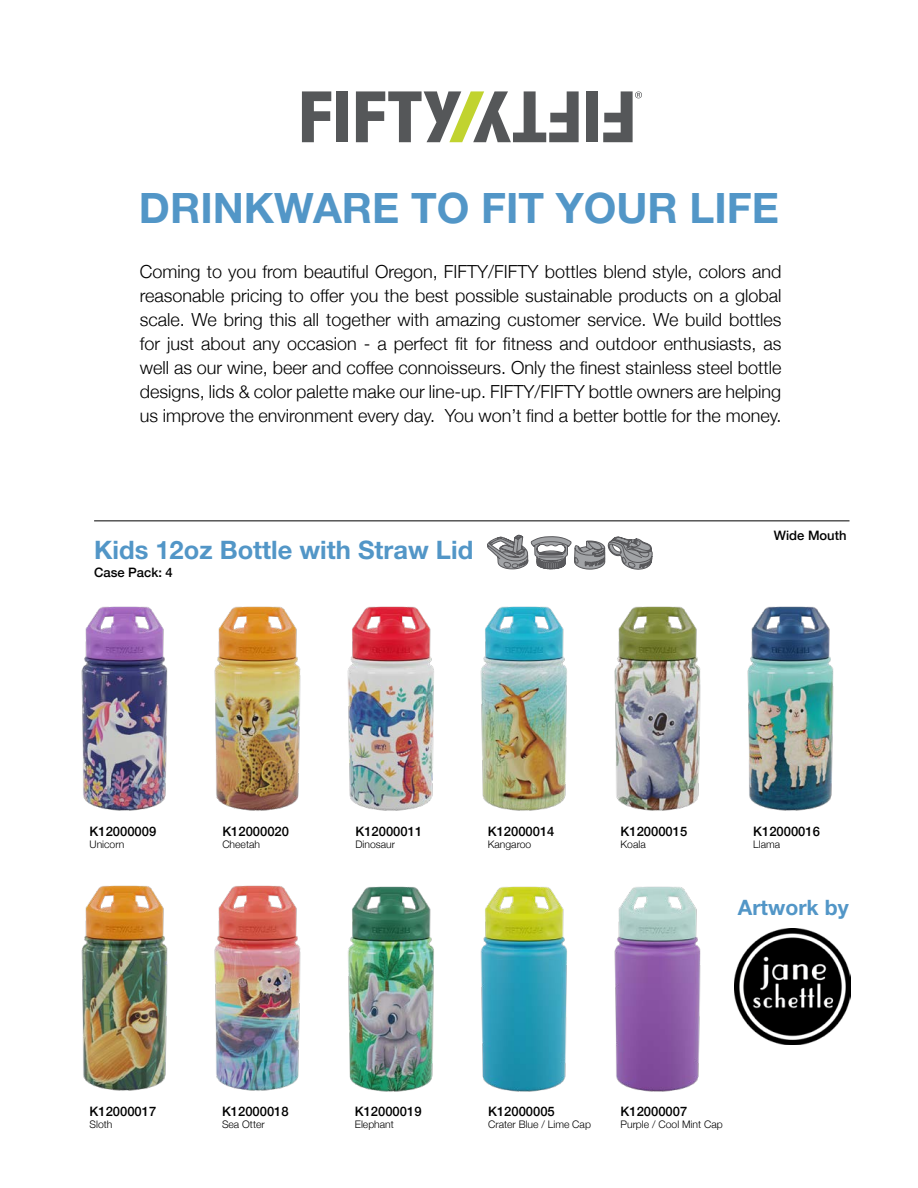
<style>
.page{position:relative;width:918px;height:1188px;background:#fff}
.page>*{position:absolute;margin:0;border:0;box-sizing:border-box;transform-origin:0 0}
.t1{font:700 42px "Helvetica Neue LT Std";color:#5296c7}
.t2{font:700 25.5px "Helvetica Neue LT Std";color:#5296c7}
.t3{font:700 21.3px "Helvetica Neue LT Std";color:#5296c7}
.t4{font:300 18px/24px "Helvetica Neue";color:#000;text-align:justify}
.t5{font:500 13.05px "Helvetica Neue";color:#000}
.t6{font:300 10.35px "Helvetica Neue";color:#000}
</style>
<div class="page">
<svg style="left:302px;top:91px;width:29px;height:51px"></svg>
<div style="left:336px;top:91px;width:12px;height:51px;background:#555759"></div>
<div style="left:586px;top:91px;width:12px;height:51px;background:#555759"></div>
<svg style="left:356px;top:91px;width:223px;height:51px"></svg>
<svg style="left:603px;top:91px;width:39px;height:51px"></svg>
<img style="left:81px;top:606px;width:63px;height:205px">
<img style="left:628px;top:606px;width:49px;height:205px">
<img style="left:362px;top:886px;width:49px;height:206px">
<img style="left:362px;top:606px;width:49px;height:205px">
<img style="left:81px;top:885px;width:63px;height:206px">
<img style="left:411px;top:886px;width:133px;height:206px">
<img style="left:677px;top:606px;width:157px;height:205px">
<img style="left:144px;top:606px;width:218px;height:205px">
<img style="left:411px;top:606px;width:217px;height:205px">
<img style="left:144px;top:885px;width:218px;height:206px">
<img style="left:544px;top:886px;width:191px;height:206px">
<hr style="left:94px;top:520px;width:756px;height:1px;background:#000">
<img style="left:735px;top:928px;width:116px;height:116px">
<svg style="left:487px;top:534px;width:166px;height:36px"></svg>
<h1 class="t1" style="left:139px;top:183px;width:642px">DRINKWARE TO FIT YOUR LIFE</h1>
<p class="t4" style="left:140px;top:258px;width:643px">Coming to you from beautiful Oregon, FIFTY/FIFTY bottles blend style, colors and reasonable pricing to offer you the best possible sustainable products on a global scale. We bring this all together with amazing customer service. We build bottles for just about any occasion - a perfect fit for fitness and outdoor enthusiasts, as well as our wine, beer and coffee connoisseurs. Only the finest stainless steel bottle designs, lids &amp; color palette make our line-up. FIFTY/FIFTY bottle owners are helping us improve the environment every day. You won’t find a better bottle for the money.</p>
<h2 class="t2" style="left:94px;top:534px;width:381px">Kids 12oz Bottle with Straw Lid</h2>
<p class="t5" style="left:94px;top:562px;width:80px">Case Pack: 4</p>
<p class="t5" style="left:774px;top:525px;width:74px">Wide Mouth</p>
<p class="t5" style="left:90px;top:821px;width:68px">K12000009</p>
<p class="t6" style="left:90px;top:836px;width:36px">Unicorn</p>
<p class="t5" style="left:222px;top:821px;width:68px">K12000020</p>
<p class="t6" style="left:222px;top:836px;width:39px">Cheetah</p>
<p class="t5" style="left:356px;top:821px;width:68px">K12000011</p>
<p class="t6" style="left:356px;top:836px;width:41px">Dinosaur</p>
<p class="t5" style="left:488px;top:821px;width:68px">K12000014</p>
<p class="t6" style="left:488px;top:836px;width:45px">Kangaroo</p>
<p class="t5" style="left:621px;top:821px;width:68px">K12000015</p>
<p class="t6" style="left:621px;top:836px;width:27px">Koala</p>
<p class="t5" style="left:753px;top:821px;width:68px">K12000016</p>
<p class="t6" style="left:753px;top:836px;width:28px">Llama</p>
<p class="t3" style="left:738px;top:894px;width:112px">Artwork by</p>
<p class="t5" style="left:90px;top:1101px;width:68px">K12000017</p>
<p class="t6" style="left:90px;top:1116px;width:24px">Sloth</p>
<p class="t5" style="left:222px;top:1101px;width:68px">K12000018</p>
<p class="t6" style="left:222px;top:1116px;width:44px">Sea Otter</p>
<p class="t5" style="left:355px;top:1101px;width:68px">K12000019</p>
<p class="t6" style="left:355px;top:1116px;width:41px">Elephant</p>
<p class="t5" style="left:488px;top:1101px;width:68px">K12000005</p>
<p class="t6" style="left:488px;top:1116px;width:104px">Crater Blue / Lime Cap</p>
<p class="t5" style="left:621px;top:1101px;width:68px">K12000007</p>
<p class="t6" style="left:621px;top:1116px;width:104px">Purple / Cool Mint Cap</p>
</div>
